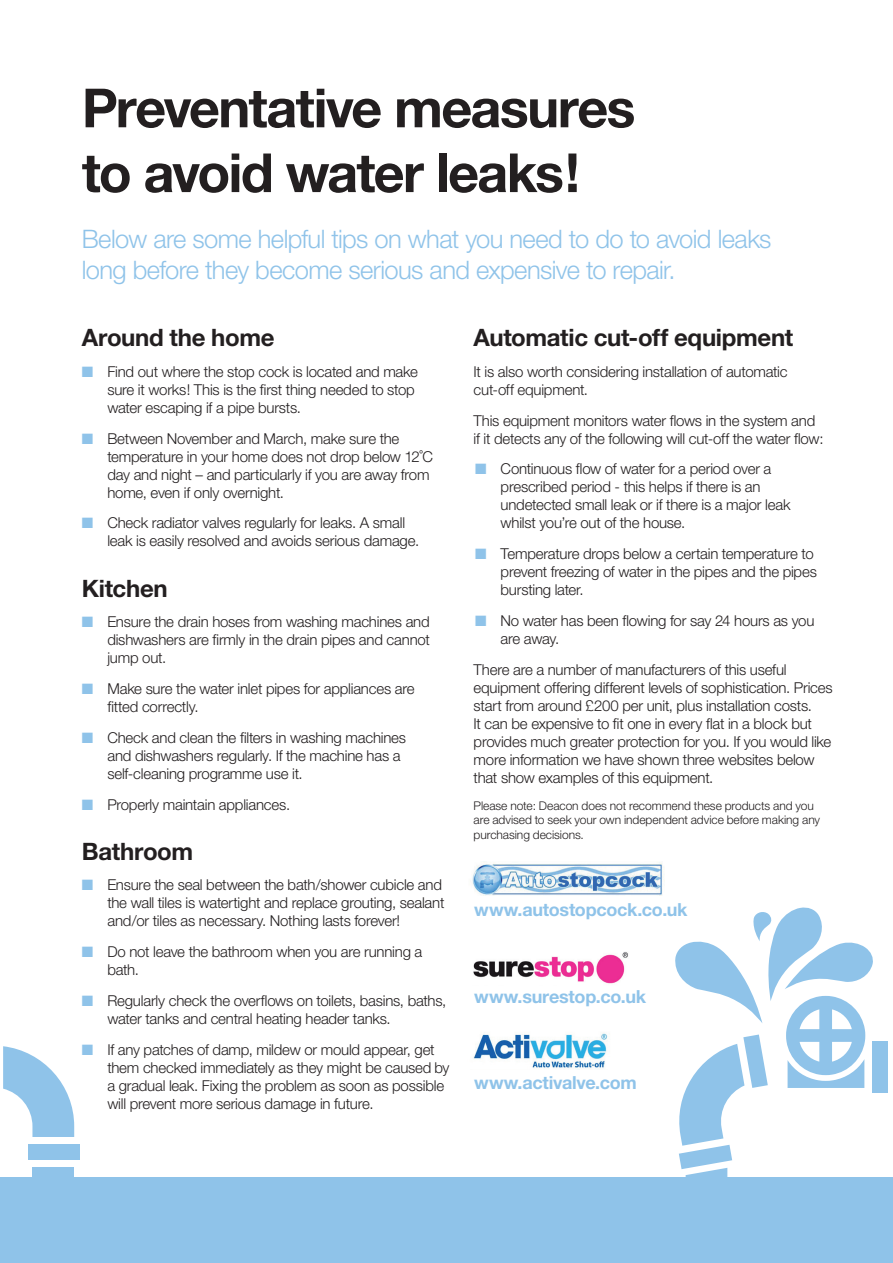
<style>
.page{position:relative;width:893px;height:1263px;background:#fff}
.page>*{position:absolute;margin:0;border:0;box-sizing:border-box;transform-origin:0 0}
.t1{font:700 54px/64.8px "Helvetica Neue";letter-spacing:-.035em;color:#231f20}
.t2{font:300 25.5px/30.6px "Helvetica Neue";letter-spacing:-.025em;color:#8fc3e9}
.t3{font:700 24px "Helvetica Neue";letter-spacing:-.015em;color:#231f20}
.t4{font:700 18px "Helvetica Neue";letter-spacing:-.015em;color:#8fc3e9}
.t5{font:300 15px/18px "Helvetica Neue";letter-spacing:-.015em;color:#231f20}
.t6{font:300 12px/14.4px "Helvetica Neue";letter-spacing:-.005em;color:#231f20}
.s1{color:#8fc3e9}
</style>
<div class="page">
<div style="left:0;top:1178px;width:893px;height:85px;background:#8fc3e9"></div>
<div style="left:28px;top:1144px;width:51px;height:16px;background:#8fc3e9"></div>
<div style="left:32px;top:1167px;width:42px;height:44px;background:#8fc3e9"></div>
<svg style="left:3px;top:1046px;width:71px;height:91px"></svg>
<img style="left:472px;top:862px;width:192px;height:34px">
<img style="left:473px;top:1033px;width:135px;height:36px">
<img style="left:473px;top:952px;width:155px;height:32px">
<div style="left:872px;top:1041px;width:15px;height:52px;background:#8fc3e9"></div>
<svg style="left:673px;top:907px;width:201px;height:271px"></svg>
<h1 class="t1" style="left:82px;top:74px;width:555px">Preventative measures to avoid water leaks!</h1>
<h2 class="t2" style="left:82px;top:223px;width:691px">Below are some helpful tips on what you need to do to avoid leaks long before they become serious and expensive to repair.</h2>
<h3 class="t3" style="left:82px;top:323px;width:194px">Around the home</h3>
<p class="t5" style="left:107px;top:362px;width:312px;text-indent:-26px"><span class="s1">■</span> Find out where the stop cock is located and make sure it works! This is the first thing needed to stop water escaping if a pipe bursts.</p>
<p class="t5" style="left:107px;top:429px;width:327px;text-indent:-26px"><span class="s1">■</span> Between November and March, make sure the temperature in your home does not drop below 12˚C day and night – and particularly if you are away from home, even if only overnight.</p>
<p class="t5" style="left:107px;top:514px;width:313px;text-indent:-26px"><span class="s1">■</span> Check radiator valves regularly for leaks. A small leak is easily resolved and avoids serious damage.</p>
<h3 class="t3" style="left:82px;top:573px;width:87px">Kitchen</h3>
<p class="t5" style="left:107px;top:613px;width:324px;text-align:justify;text-indent:-26px"><span class="s1">■</span> Ensure the drain hoses from washing machines and dishwashers are firmly in the drain pipes and cannot jump out.</p>
<p class="t5" style="left:107px;top:679px;width:309px;text-indent:-26px"><span class="s1">■</span> Make sure the water inlet pipes for appliances are fitted correctly.</p>
<p class="t5" style="left:107px;top:728px;width:300px;text-indent:-26px"><span class="s1">■</span> Check and clean the filters in washing machines and dishwashers regularly. If the machine has a self-cleaning programme use it.</p>
<p class="t5" style="left:82px;top:795px;width:210px"><span class="s1">■</span> Properly maintain appliances.</p>
<h3 class="t3" style="left:82px;top:836px;width:113px">Bathroom</h3>
<p class="t5" style="left:107px;top:876px;width:339px;text-indent:-26px"><span class="s1">■</span> Ensure the seal between the bath/shower cubicle and the wall tiles is watertight and replace grouting, sealant and/or tiles as necessary. Nothing lasts forever!</p>
<p class="t5" style="left:107px;top:942px;width:316px;text-indent:-26px"><span class="s1">■</span> Do not leave the bathroom when you are running a bath.</p>
<p class="t5" style="left:107px;top:991px;width:340px;text-indent:-26px"><span class="s1">■</span> Regularly check the overflows on toilets, basins, baths, water tanks and central heating header tanks.</p>
<p class="t5" style="left:107px;top:1040px;width:344px;text-indent:-26px"><span class="s1">■</span> If any patches of damp, mildew or mould appear, get them checked immediately as they might be caused by a gradual leak. Fixing the problem as soon as possible will prevent more serious damage in future.</p>
<h3 class="t3" style="left:474px;top:323px;width:321px">Automatic cut-off equipment</h3>
<p class="t5" style="left:474px;top:362px;width:316px">It is also worth considering installation of automatic cut-off equipment.</p>
<p class="t5" style="left:474px;top:411px;width:352px">This equipment monitors water flows in the system and if it detects any of the following will cut-off the water flow:</p>
<p class="t5" style="left:501px;top:460px;width:291px;text-indent:-26px"><span class="s1">■</span> Continuous flow of water for a period over a prescribed period - this helps if there is an undetected small leak or if there is a major leak whilst you’re out of the house.</p>
<p class="t5" style="left:501px;top:545px;width:318px;text-indent:-26px"><span class="s1">■</span> Temperature drops below a certain temperature to prevent freezing of water in the pipes and the pipes bursting later.</p>
<p class="t5" style="left:501px;top:611px;width:315px;text-indent:-26px"><span class="s1">■</span> No water has been flowing for say 24 hours as you are away.</p>
<p class="t5" style="left:474px;top:660px;width:361px">There are a number of manufacturers of this useful equipment offering different levels of sophistication. Prices start from around £200 per unit, plus installation costs.<br>It can be expensive to fit one in every flat in a block but provides much greater protection for you. If you would like more information we have shown three websites below that show examples of this equipment.</p>
<p class="t6" style="left:474px;top:798px;width:348px">Please note: Deacon does not recommend these products and you are advised to seek your own independent advice before making any purchasing decisions.</p>
<p class="t4" style="left:474px;top:899px;width:215px">www.autostopcock.co.uk</p>
<p class="t4" style="left:474px;top:985px;width:173px">www.surestop.co.uk</p>
<p class="t4" style="left:474px;top:1071px;width:164px">www.activalve.com</p>
</div>
